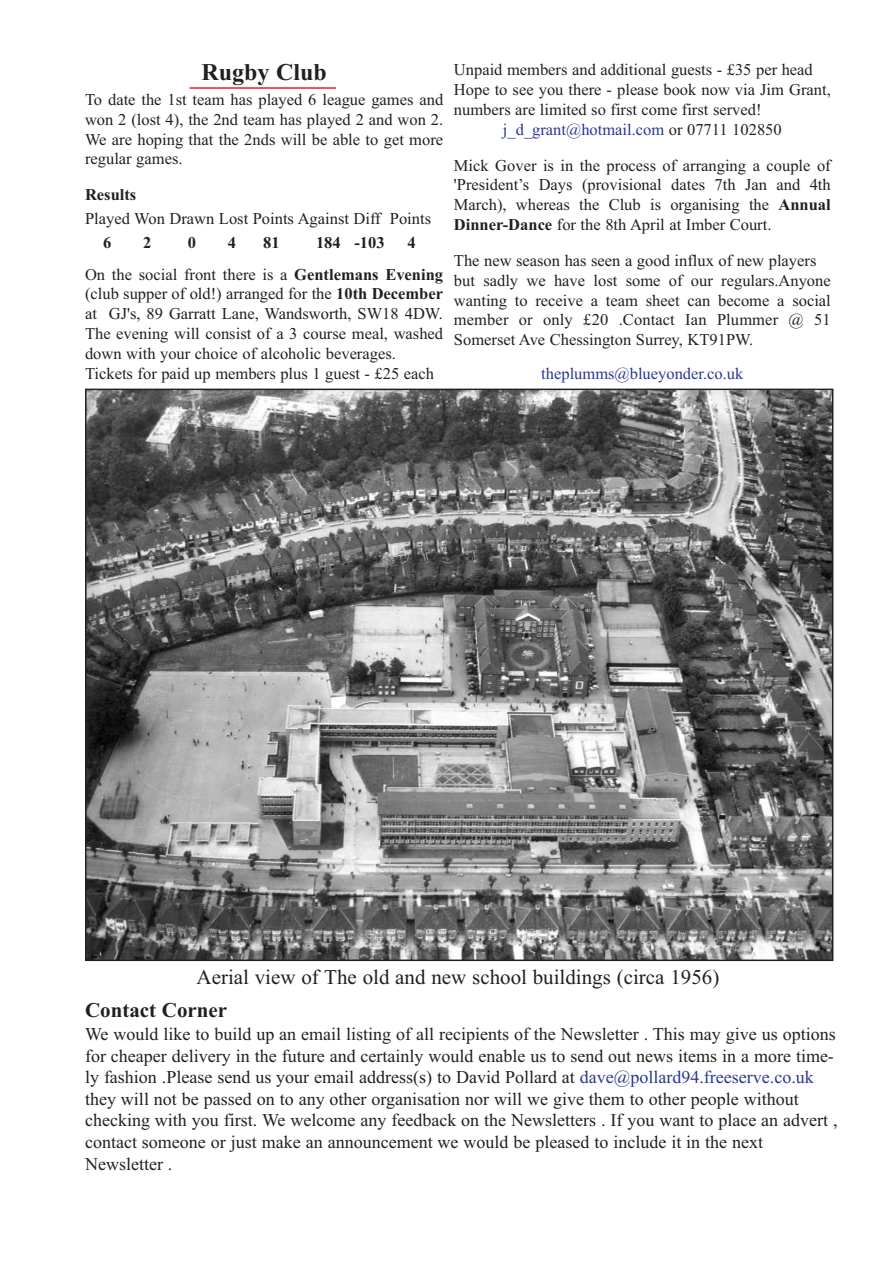
<style>
.page{position:relative;width:893px;height:1263px;background:#fff}
.page>*{position:absolute;margin:0;border:0;box-sizing:border-box;transform-origin:0 0}
.t1{font:700 24px "Times";color:#231f20}
.t2{font:21px "Times";color:#231f20}
.t3{font:700 21px "Times";color:#231f20}
.t4{font:18px/21.6px "Times";color:#231f20}
.t5{font:16.5px/19.8px "Times";color:#231f20}
.t6{font:16.5px "Times";color:#293795}
.t7{font:700 16.5px "Times";color:#231f20}
.s1{font-weight:700}
.s2{color:#231f20}
.s3{color:#293795}
</style>
<div class="page">
<img style="left:88px;top:392px;width:742px;height:566px">
<hr style="left:189px;top:87px;width:147px;height:2px;background:#ee1e24">
<h1 class="t1" style="left:201px;top:58px;width:127px">Rugby Club</h1>
<p class="t5" style="left:85px;top:89px;width:360px;text-align:justify">To date the 1st team has played 6 league games and won 2 (lost 4), the 2nd team has played 2 and won 2.<br>We are hoping that the 2nds will be able to get more regular games.</p>
<p class="t7" style="left:85px;top:185px;width:53px">Results</p>
<p class="t5" style="left:85px;top:209px;width:348px">Played Won Drawn Lost Points Against Diff Points</p>
<p class="t7" style="left:103px;top:233px;width:10px">6</p>
<p class="t7" style="left:143px;top:233px;width:10px">2</p>
<p class="t7" style="left:188px;top:233px;width:10px">0</p>
<p class="t7" style="left:228px;top:233px;width:10px">4</p>
<p class="t7" style="left:263px;top:233px;width:18px">81</p>
<p class="t7" style="left:316px;top:233px;width:70px">184 -103</p>
<p class="t5" style="left:85px;top:227px;width:360px;line-height:31.2px;text-indent:322px"><span class="s1">4<br></span>On the social front there is a <span class="s1">Gentlemans Evening</span></p>
<p class="t5" style="left:85px;top:284px;width:360px">(club supper of old!) arranged for the <span class="s1">10th December </span>at GJ's, 89 Garratt Lane, Wandsworth, SW18 4DW.<br>The evening will consist of a 3 course meal, washed down with your choice of alcoholic beverages.<br>Tickets for paid up members plus 1 guest - £25 each</p>
<p class="t5" style="left:454px;top:60px;width:360px">Unpaid members and additional guests - £35 per head</p>
<p class="t5" style="left:454px;top:79px;width:378px">Hope to see you there - please book now via Jim Grant,</p>
<p class="t5" style="left:454px;top:99px;width:309px">numbers are limited so first come first served!</p>
<p class="t6" style="left:503px;top:119px;width:280px">j_d_grant@hotmail.com <span class="s2">or 07711 102850</span></p>
<p class="t5" style="left:454px;top:155px;width:378px;text-align:justify">Mick Gover is in the process of arranging a couple of 'President’s Days (provisional dates 7th Jan and 4th March), whereas the Club is organising the <span class="s1">Annual Dinner-Dance</span> for the 8th April at Imber Court.</p>
<p class="t5" style="left:454px;top:250px;width:378px">The new season has seen a good influx of new players but sadly we have lost some of our regulars.Anyone wanting to receive a team sheet can become a social member or only £20 .Contact Ian Plummer @ 51<br>Somerset Ave Chessington Surrey, KT91PW.</p>
<p class="t6" style="left:541px;top:364px;width:204px">theplumms@blueyonder.co.uk</p>
<p class="t2" style="left:197px;top:965px;width:524px">Aerial view of The old and new school buildings (circa 1956)</p>
<p class="t3" style="left:85px;top:997px;width:144px">Contact Corner</p>
<p class="t4" style="left:85px;top:1023px;width:754px">We would like to build up an email listing of all recipients of the Newsletter . This may give us options for cheaper delivery in the future and certainly would enable us to send out news items in a more time&shy;ly fashion .Please send us your email address(s) to David Pollard at <span class="s3">dave@pollard94.freeserve.co.uk </span>they will not be passed on to any other organisation nor will we give them to other people without checking with you first. We welcome any feedback on the Newsletters . If you want to place an advert , contact someone or just make an announcement we would be pleased to include it in the next Newsletter .</p>
</div>
